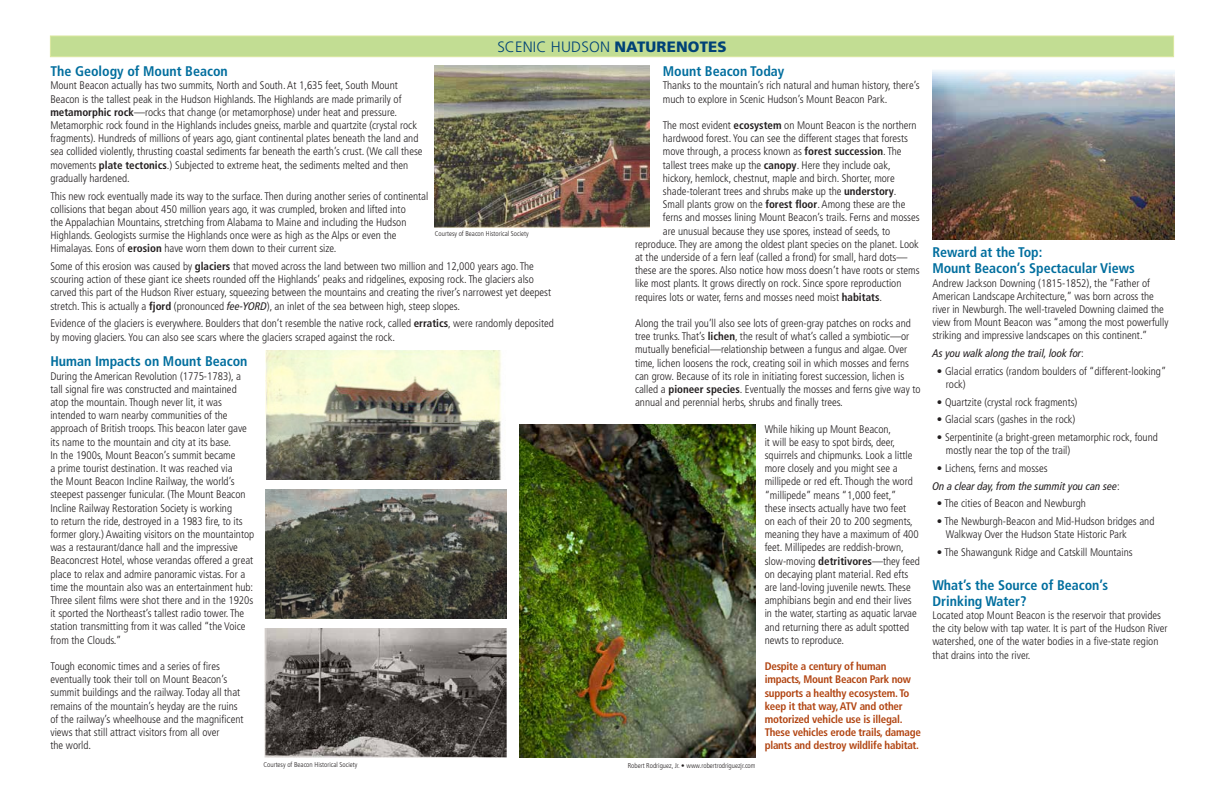
<style>
.page{position:relative;width:1224px;height:792px;background:#fff}
.page>*{position:absolute;margin:0;border:0;box-sizing:border-box;transform-origin:0 0}
.body__text{font:300 15px "Frutiger";letter-spacing:.01em;color:#004277}
.body__text-2{font:700 condensed 14px/16px "Frutiger";color:#006e9e}
.body__text-3{font:300 condensed 11px/13.2px "Frutiger";color:#231f20}
.t1{font:700 condensed 11px/13.2px "Frutiger";letter-spacing:-.02em;color:#b24512}
.body__text-4{font:italic condensed 11px "Frutiger LT Com";color:#231f20}
.body__text-5{font:300 condensed 7px "Frutiger";color:#231f20}
.s1{font-weight:900}
.s2{font-weight:700}
.s3{font-family:"Frutiger LT Com";font-weight:400;font-style:italic}
.s4{font-family:"Frutiger";font-weight:300;font-style:normal}
</style>
<div class="page">
<div style="left:50px;top:36px;width:1124px;height:21px;background:#c2dd93;border:1px solid #dae79e"></div>
<img style="left:434px;top:66px;width:215px;height:161px">
<img style="left:266px;top:351px;width:236px;height:129px">
<img style="left:265px;top:490px;width:242px;height:128px">
<img style="left:265px;top:628px;width:242px;height:129px">
<img style="left:520px;top:424px;width:236px;height:333px">
<img style="left:932px;top:70px;width:242px;height:170px">
<p class="body__text" style="left:497px;top:38px;width:231px">SCENIC HUDSON <span class="s1">NATURENOTES</span></p>
<p class="body__text-2" style="left:50px;top:63px;width:179px">The Geology of Mount Beacon</p>
<p class="body__text-3" style="left:50px;top:79px;width:374px">Mount Beacon actually has two summits, North and South. At 1,635 feet, South Mount Beacon is the tallest peak in the Hudson Highlands. The Highlands are made primarily of <span class="s2">metamorphic rock</span>—rocks that change (or metamorphose) under heat and pressure.<br>Metamorphic rock found in the Highlands includes gneiss, marble and quartzite (crystal rock fragments). Hundreds of millions of years ago, giant continental plates beneath the land and sea collided violently, thrusting coastal sediments far beneath the earth’s crust. (We call these movements <span class="s2">plate tectonics</span>.) Subjected to extreme heat, the sediments melted and then gradually hardened.</p>
<p class="body__text-3" style="left:50px;top:189px;width:380px">This new rock eventually made its way to the surface. Then during another series of continental collisions that began about 450 million years ago, it was crumpled, broken and lifted into<br>the Appalachian Mountains, stretching from Alabama to Maine and including the Hudson Highlands. Geologists surmise the Highlands once were as high as the Alps or even the Himalayas. Eons of <span class="s2">erosion</span> have worn them down to their current size.</p>
<p class="body__text-3" style="left:50px;top:260px;width:502px">Some of this erosion was caused by <span class="s2">glaciers</span> that moved across the land between two million and 12,000 years ago. The scouring action of these giant ice sheets rounded off the Highlands’ peaks and ridgelines, exposing rock. The glaciers also carved this part of the Hudson River estuary, squeezing between the mountains and creating the river’s narrowest yet deepest stretch. This is actually a <span class="s2">fjord</span> (pronounced <span class="s3">fee-YORD</span>), an inlet of the sea between high, steep slopes.</p>
<p class="body__text-3" style="left:50px;top:317px;width:505px">Evidence of the glaciers is everywhere. Boulders that don’t resemble the native rock, called <span class="s2">erratics</span>, were randomly deposited by moving glaciers. You can also see scars where the glaciers scraped against the rock.</p>
<p class="body__text-2" style="left:50px;top:353px;width:199px">Human Impacts on Mount Beacon</p>
<p class="body__text-3" style="left:50px;top:369px;width:205px">During the American Revolution (1775-1783), a tall signal fire was constructed and maintained atop the mountain. Though never lit, it was intended to warn nearby communities of the approach of British troops. This beacon later gave its name to the mountain and city at its base.<br>In the 1900s, Mount Beacon’s summit became<br>a prime tourist destination. It was reached via<br>the Mount Beacon Incline Railway, the world’s steepest passenger funicular. (The Mount Beacon Incline Railway Restoration Society is working<br>to return the ride, destroyed in a 1983 fire, to its former glory.) Awaiting visitors on the mountaintop was a restaurant/dance hall and the impressive Beaconcrest Hotel, whose verandas offered a great place to relax and admire panoramic vistas. For a time the mountain also was an entertainment hub:<br>Three silent films were shot there and in the 1920s it sported the Northeast’s tallest radio tower. The station transmitting from it was called “the Voice from the Clouds.”</p>
<p class="body__text-3" style="left:50px;top:660px;width:195px">Tough economic times and a series of fires eventually took their toll on Mount Beacon’s summit buildings and the railway. Today all that remains of the mountain’s heyday are the ruins of the railway’s wheelhouse and the magnificent views that still attract visitors from all over<br>the world.</p>
<p class="body__text-5" style="left:435px;top:230px;width:95px">Courtesy of Beacon Historical Society</p>
<p class="body__text-2" style="left:663px;top:63px;width:123px">Mount Beacon Today</p>
<p class="body__text-3" style="left:663px;top:79px;width:258px">Thanks to the mountain’s rich natural and human history, there’s much to explore in Scenic Hudson’s Mount Beacon Park.</p>
<p class="body__text-3" style="left:663px;top:119px;width:255px">The most evident <span class="s2">ecosystem</span> on Mount Beacon is the northern hardwood forest. You can see the different stages that forests move through, a process known as <span class="s2">forest succession</span>. The tallest trees make up the <span class="s2">canopy</span>. Here they include oak, hickory, hemlock, chestnut, maple and birch. Shorter, more shade-tolerant trees and shrubs make up the <span class="s2">understory</span>.</p>
<p class="body__text-3" style="left:663px;top:198px;width:244px">Small plants grow on the <span class="s2">forest floor</span>. Among these are the</p>
<p class="body__text-3" style="left:663px;top:211px;width:258px">ferns and mosses lining Mount Beacon’s trails. Ferns and mosses</p>
<p class="body__text-3" style="left:663px;top:224px;width:229px">are unusual because they use spores, instead of seeds, to</p>
<p class="body__text-3" style="left:635px;top:238px;width:285px">reproduce. They are among the oldest plant species on the planet. Look</p>
<p class="body__text-3" style="left:635px;top:251px;width:274px">at the underside of a fern leaf (called a frond) for small, hard dots—</p>
<p class="body__text-3" style="left:635px;top:264px;width:286px">these are the spores. Also notice how moss doesn’t have roots or stems</p>
<p class="body__text-3" style="left:635px;top:277px;width:268px">like most plants. It grows directly on rock. Since spore reproduction</p>
<p class="body__text-3" style="left:635px;top:290px;width:249px">requires lots or water, ferns and mosses need moist <span class="s2">habitats</span>.</p>
<p class="body__text-3" style="left:635px;top:317px;width:287px">Along the trail you’ll also see lots of green-gray patches on rocks and tree trunks. That’s <span class="s2">lichen</span>, the result of what’s called a symbiotic—or mutually beneficial—relationship between a fungus and algae. Over time, lichen loosens the rock, creating soil in which mosses and ferns can grow. Because of its role in initiating forest succession, lichen is called a <span class="s2">pioneer species</span>. Eventually the mosses and ferns give way to annual and perennial herbs, shrubs and finally trees.</p>
<p class="body__text-3" style="left:765px;top:422px;width:157px">While hiking up Mount Beacon,<br>it will be easy to spot birds, deer, squirrels and chipmunks. Look a little more closely and you might see a millipede or red eft. Though the word “millipede” means “1,000 feet,” these insects actually have two feet<br>on each of their 20 to 200 segments, meaning they have a maximum of 400 feet. Millipedes are reddish-brown, slow-moving <span class="s2">detritivores</span>—they feed on decaying plant material. Red efts are land-loving juvenile newts. These amphibians begin and end their lives in the water, starting as aquatic larvae and returning there as adult spotted newts to reproduce.</p>
<p class="t1" style="left:765px;top:660px;width:158px">Despite a century of human impacts, Mount Beacon Park now supports a healthy ecosystem. To keep it that way, ATV and other motorized vehicle use is illegal.<br>These vehicles erode trails, damage plants and destroy wildlife habitat.</p>
<p class="body__text-5" style="left:264px;top:760px;width:95px">Courtesy of Beacon Historical Society</p>
<p class="body__text-5" style="left:628px;top:761px;width:129px">Robert Rodriguez, Jr. • www.robertrodriguezjr.com</p>
<p class="body__text-2" style="left:932px;top:245px;width:204px">Reward at the Top:<br>Mount Beacon’s Spectacular Views</p>
<p class="body__text-3" style="left:932px;top:276px;width:238px">Andrew Jackson Downing (1815-1852), the “Father of American Landscape Architecture,” was born across the river in Newburgh. The well-traveled Downing claimed the view from Mount Beacon was “among the most powerfully striking and impressive landscapes on this continent.”</p>
<p class="body__text-4" style="left:932px;top:347px;width:153px">As you walk along the trail, look for<span class="s4">:</span></p>
<p class="body__text-3" style="left:946px;top:365px;width:222px;text-indent:-9px">• Glacial erratics (random boulders of “different-looking” rock)</p>
<p class="body__text-3" style="left:937px;top:396px;width:142px">• Quartzite (crystal rock fragments)</p>
<p class="body__text-3" style="left:937px;top:413px;width:140px">• Glacial scars (gashes in the rock)</p>
<p class="body__text-3" style="left:946px;top:431px;width:214px;text-indent:-9px">• Serpentinite (a bright-green metamorphic rock, found mostly near the top of the trail)</p>
<p class="body__text-3" style="left:937px;top:462px;width:112px">• Lichens, ferns and mosses</p>
<p class="body__text-4" style="left:932px;top:480px;width:189px">On a clear day, from the summit you can see<span class="s4">:</span></p>
<p class="body__text-3" style="left:937px;top:497px;width:151px">• The cities of Beacon and Newburgh</p>
<p class="body__text-3" style="left:946px;top:515px;width:210px;text-indent:-9px">• The Newburgh-Beacon and Mid-Hudson bridges and<br>Walkway Over the Hudson State Historic Park</p>
<p class="body__text-3" style="left:937px;top:546px;width:197px">• The Shawangunk Ridge and Catskill Mountains</p>
<p class="body__text-2" style="left:932px;top:577px;width:177px">What’s the Source of Beacon’s<br>Drinking Water?</p>
<p class="body__text-3" style="left:932px;top:609px;width:237px">Located atop Mount Beacon is the reservoir that provides the city below with tap water. It is part of the Hudson River watershed, one of the water bodies in a five-state region that drains into the river.</p>
</div>
